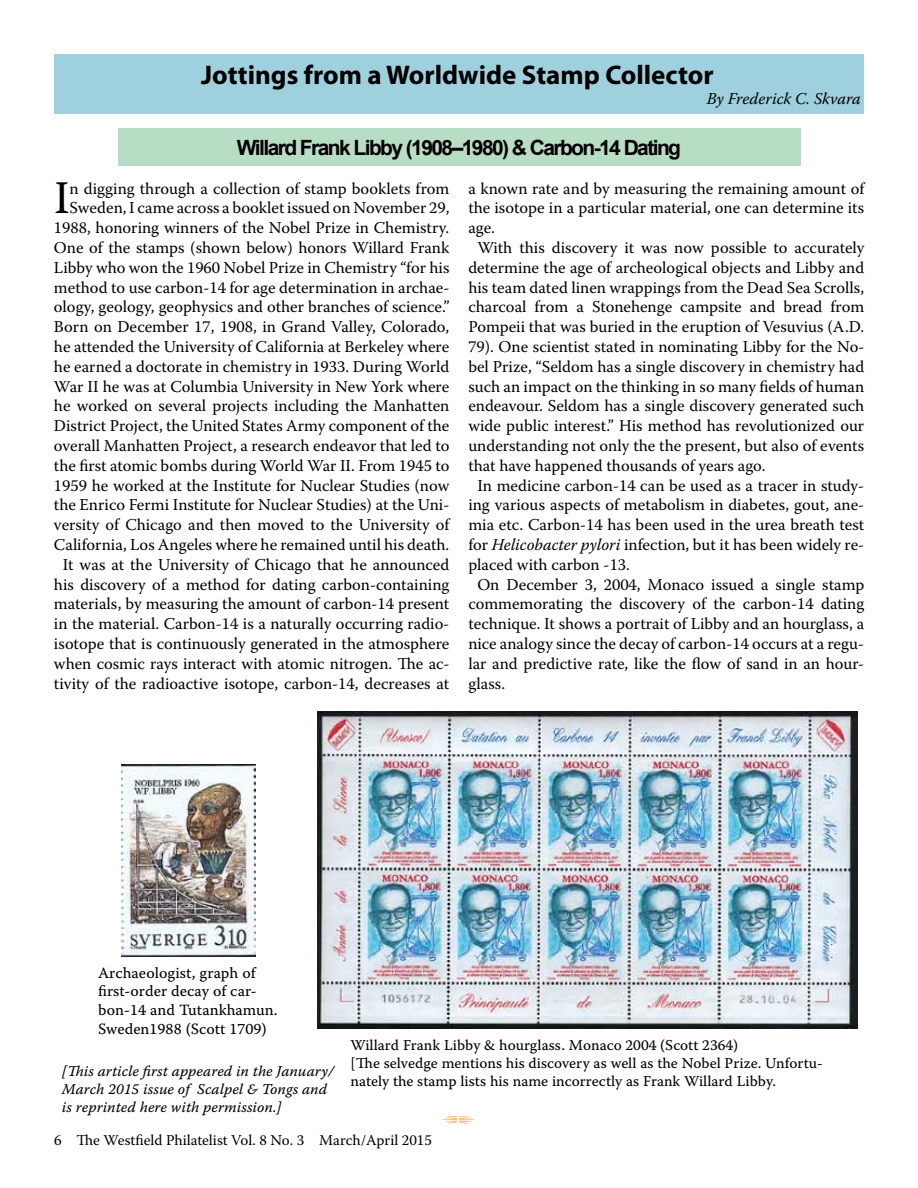
<style>
.page{position:relative;width:918px;height:1188px;background:#fff}
.page>*{position:absolute;margin:0;border:0;box-sizing:border-box;transform-origin:0 0}
.t1{font:46.5px "Warnock Pro";color:#000}
.t2{font:700 27px "Myriad Pro";color:#000}
.t3{font:700 21px "Arial";letter-spacing:-.075em;color:#000}
.t4{font:18px "Warnock Pro";color:#f9a33d}
.t5{font:16.5px/19.8px "Warnock Pro";color:#000;text-align:right}
.t6{font:italic 16.5px "Warnock Pro";color:#000}
.t7{font:15.6px/18.8px "Warnock Pro Capt";color:#000}
.t8{font:15px/18px "Warnock Pro Capt";color:#000}
.t9{font:15px/18px "Warnock Pro It Capt";color:#000}
.t10{font:15px "Warnock Pro";color:#000}
.s1{font-style:italic}
</style>
<div class="page">
<img style="left:121px;top:765px;width:135px;height:191px">
<img style="left:318px;top:711px;width:540px;height:318px">
<div style="left:118px;top:129px;width:682px;height:37px;background:#b7dec4"></div>
<div style="left:54px;top:54px;width:810px;height:59px;background:#9fd0de"></div>
<h2 class="t2" style="left:201px;top:57px;width:514px">Jottings from a Worldwide Stamp Collector</h2>
<p class="t6" style="left:707px;top:88px;width:156px">By Frederick C. Skvara</p>
<p class="t3" style="left:237px;top:134px;width:446px">Willard Frank Libby (1908–1980) &amp; Carbon-14 Dating</p>
<p class="t5" style="left:54px;top:178px;width:397px">n digging through a collection of stamp booklets from Sweden, I came across a booklet issued on November 29, 1988, honoring winners of the Nobel Prize in Chemistry.<br>One of the stamps (shown below) honors Willard Frank Libby who won the 1960 Nobel Prize in Chemistry “for his method to use carbon-14 for age determination in archae&shy;ology, geology, geophysics and other branches of science.” Born on December 17, 1908, in Grand Valley, Colorado, he attended the University of California at Berkeley where he earned a doctorate in chemistry in 1933. During World War II he was at Columbia University in New York where he worked on several projects including the Manhatten District Project, the United States Army component of the overall Manhatten Project, a research endeavor that led to the first atomic bombs during World War II. From 1945 to 1959 he worked at the Institute for Nuclear Studies (now the Enrico Fermi Institute for Nuclear Studies) at the Uni&shy;versity of Chicago and then moved to the University of California, Los Angeles where he remained until his death.<br>It was at the University of Chicago that he announced his discovery of a method for dating carbon-containing materials, by measuring the amount of carbon-14 present in the material. Carbon-14 is a naturally occurring radio&shy;isotope that is continuously generated in the atmosphere when cosmic rays interact with atomic nitrogen. The ac&shy;tivity of the radioactive isotope, carbon-14, decreases at</p>
<p class="t5" style="left:468px;top:178px;width:397px">a known rate and by measuring the remaining amount of</p>
<h1 class="t1" style="left:54px;top:170px;width:17px">I</h1>
<p class="t5" style="left:468px;top:198px;width:397px">the isotope in a particular material, one can determine its</p>
<p class="t5" style="left:468px;top:218px;width:28px">age.</p>
<p class="t5" style="left:477px;top:237px;width:388px">With this discovery it was now possible to accurately</p>
<p class="t5" style="left:468px;top:257px;width:397px">determine the age of archeological objects and Libby and</p>
<p class="t5" style="left:468px;top:277px;width:398px">his team dated linen wrappings from the Dead Sea Scrolls,</p>
<p class="t5" style="left:468px;top:297px;width:397px">charcoal from a Stonehenge campsite and bread from</p>
<p class="t5" style="left:468px;top:317px;width:397px">Pompeii that was buried in the eruption of Vesuvius (A.D.</p>
<p class="t5" style="left:468px;top:336px;width:398px">79). One scientist stated in nominating Libby for the No-</p>
<p class="t5" style="left:468px;top:356px;width:398px">bel Prize, “Seldom has a single discovery in chemistry had</p>
<p class="t5" style="left:468px;top:376px;width:397px">such an impact on the thinking in so many fields of human</p>
<p class="t5" style="left:468px;top:396px;width:398px">endeavour. Seldom has a single discovery generated such</p>
<p class="t5" style="left:468px;top:416px;width:397px">wide public interest.” His method has revolutionized our</p>
<p class="t5" style="left:468px;top:435px;width:398px">understanding not only the the present, but also of events</p>
<p class="t5" style="left:468px;top:455px;width:299px">that have happened thousands of years ago.</p>
<p class="t5" style="left:477px;top:475px;width:389px">In medicine carbon-14 can be used as a tracer in study-</p>
<p class="t5" style="left:468px;top:495px;width:398px">ing various aspects of metabolism in diabetes, gout, ane-</p>
<p class="t5" style="left:468px;top:515px;width:398px">mia etc. Carbon-14 has been used in the urea breath test</p>
<p class="t5" style="left:468px;top:534px;width:397px">for <span class="s1">Helicobacter pylori</span> infection, but it has been widely re-</p>
<p class="t5" style="left:468px;top:554px;width:163px">placed with carbon -13.</p>
<p class="t5" style="left:477px;top:574px;width:389px">On December 3, 2004, Monaco issued a single stamp</p>
<p class="t5" style="left:468px;top:594px;width:398px">commemorating the discovery of the carbon-14 dating</p>
<p class="t5" style="left:468px;top:614px;width:397px">technique. It shows a portrait of Libby and an hourglass, a</p>
<p class="t5" style="left:468px;top:633px;width:397px">nice analogy since the decay of carbon-14 occurs at a regu-</p>
<p class="t5" style="left:468px;top:653px;width:397px">lar and predictive rate, like the flow of sand in an hour-</p>
<p class="t5" style="left:468px;top:673px;width:39px">glass.</p>
<p class="t7" style="left:98px;top:963px;width:181px">Archaeologist, graph of first-order decay of car&shy;bon-14 and Tutankhamun.<br>Sweden1988 (Scott 1709)</p>
<p class="t9" style="left:62px;top:1062px;width:274px">[This article first appeared in the January/<br>March 2015 issue of Scalpel &amp; Tongs and is reprinted here with permission.]</p>
<p class="t8" style="left:351px;top:1036px;width:474px">Willard Frank Libby &amp; hourglass. Monaco 2004 (Scott 2364)<br>[The selvedge mentions his discovery as well as the Nobel Prize. Unfortu&shy;nately the stamp lists his name incorrectly as Frank Willard Libby.</p>
<p class="t4" style="left:441px;top:1107px;width:36px">••</p>
<p class="t10" style="left:54px;top:1131px;width:379px">6 The Westfield Philatelist Vol. 8 No. 3 March/April 2015</p>
</div>
